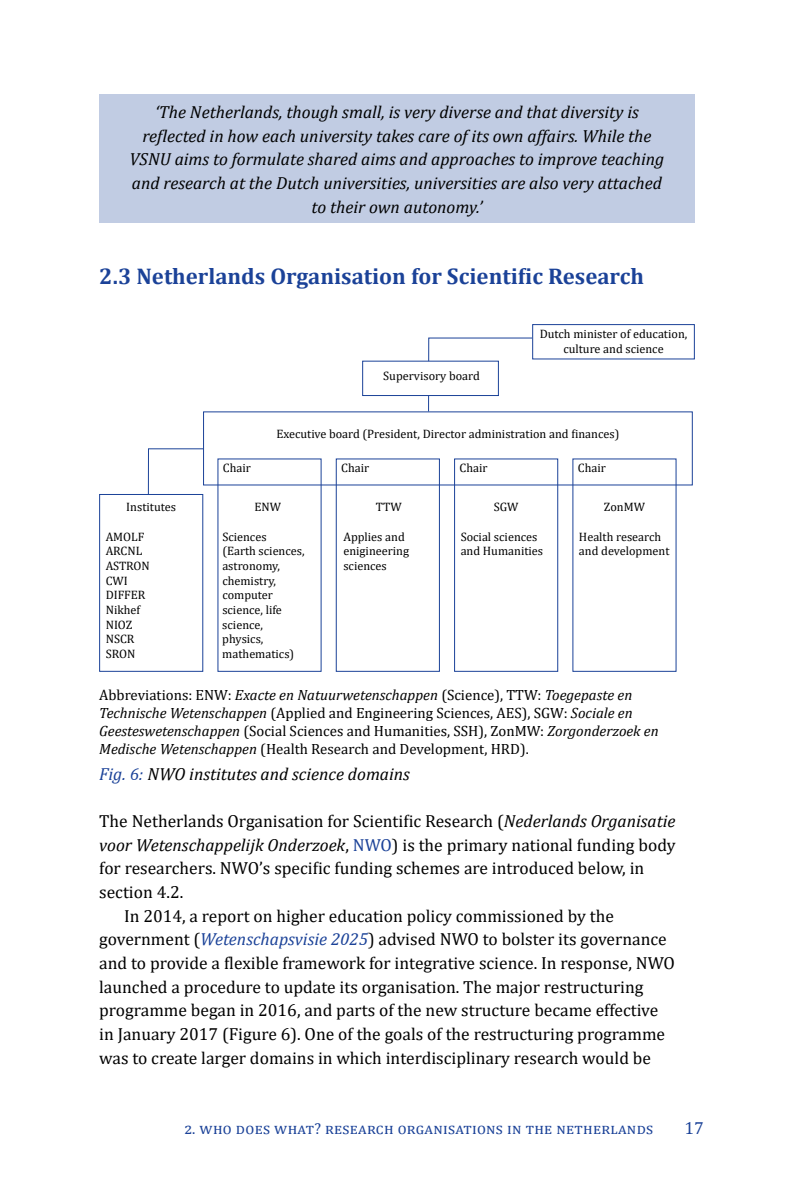
<style>
.page{position:relative;width:794px;height:1191px;background:#fff}
.page>*{position:absolute;margin:0;border:0;box-sizing:border-box;transform-origin:0 0}
.t1{font:700 22.75px "Cambria";color:#1b4298}
.t2{font:17.5px "Cambria";color:#000}
.t3{font:italic 17.5px/23.6px "Cambria";color:#000;text-align:center}
.t4{font:17.5px "Cambria";color:#1b4298}
.t5{font:15.75px "Cambria";letter-spacing:.02em;color:#1b4298}
.t6{font:14.88px/17.8px "Cambria";color:#000}
.t7{font:12.25px/14.7px "Cambria";color:#000}
.s1{font-style:italic}
.s2{color:#1b4298}
.s3{font-style:italic;color:#1b4298}
</style>
<div class="page">
<div style="left:99px;top:95px;width:595px;height:128px;background:#c1cce3"></div>
<svg style="left:428px;top:337px;width:105px;height:74px"></svg>
<div style="left:362px;top:361px;width:137px;height:35px;background:#fff;border:1px solid #1b4298"></div>
<div style="left:532px;top:324px;width:162px;height:35px;background:#fff;border:1px solid #1b4298"></div>
<div style="left:336px;top:458px;width:104px;height:213px;border:1px solid #1b4298"></div>
<div style="left:454px;top:458px;width:104px;height:213px;border:1px solid #1b4298"></div>
<svg style="left:148px;top:448px;width:56px;height:47px"></svg>
<div style="left:99px;top:494px;width:104px;height:177px;border:1px solid #1b4298"></div>
<p class="t3" style="left:130px;top:100px;width:536px">‘The Netherlands, though small, is very diverse and that diversity is reflected in how each university takes care of its own affairs. While the VSNU aims to formulate shared aims and approaches to improve teaching and research at the Dutch universities, universities are also very attached to their own autonomy.’</p>
<h1 class="t1" style="left:99px;top:260px;width:546px">2.3 Netherlands Organisation for Scientific Research</h1>
<p class="t7" style="left:383px;top:369px;width:98px">Supervisory board</p>
<p class="t7" style="left:540px;top:327px;width:149px;text-align:center">Dutch minister of education, culture and science</p>
<p class="t7" style="left:126px;top:500px;width:51px">Institutes</p>
<p class="t7" style="left:106px;top:529px;width:46px">AMOLF<br>ARCNL<br>ASTRON<br>CWI<br>DIFFER<br>Nikhef<br>NIOZ<br>NSCR<br>SRON</p>
<p class="t7" style="left:276px;top:426px;width:344px">Executive board (President, Director administration and finances)</p>
<p class="t7" style="left:223px;top:460px;width:30px">Chair</p>
<p class="t7" style="left:254px;top:500px;width:28px">ENW</p>
<p class="t7" style="left:222px;top:529px;width:84px">Sciences<br>(Earth sciences, astronomy, chemistry, computer science, life science, physics, mathematics)</p>
<p class="t7" style="left:341px;top:460px;width:30px">Chair</p>
<p class="t7" style="left:459px;top:460px;width:30px">Chair</p>
<p class="t7" style="left:578px;top:460px;width:30px">Chair</p>
<p class="t7" style="left:494px;top:500px;width:26px">SGW</p>
<p class="t7" style="left:461px;top:529px;width:84px">Social sciences and Humanities</p>
<p class="t7" style="left:376px;top:500px;width:27px">TTW</p>
<p class="t7" style="left:343px;top:529px;width:67px">Applies and enigineering sciences</p>
<p class="t7" style="left:604px;top:500px;width:43px">ZonMW</p>
<p class="t7" style="left:579px;top:529px;width:92px">Health research and development</p>
<p class="t6" style="left:99px;top:686px;width:561px">Abbreviations: ENW: <span class="s1">Exacte en Natuurwetenschappen</span> (Science), TTW: <span class="s1">Toegepaste en Technische Wetenschappen</span> (Applied and Engineering Sciences, AES), SGW: <span class="s1">Sociale en Geesteswetenschappen</span> (Social Sciences and Humanities, SSH), ZonMW: <span class="s1">Zorgonderzoek en Medische Wetenschappen</span> (Health Research and Development, HRD).</p>
<p class="t3" style="left:99px;top:761px;width:312px"><span class="s2">Fig. 6:</span> NWO institutes and science domains</p>
<p class="t2" style="left:99px;top:811px;width:578px">The Netherlands Organisation for Scientific Research (<span class="s1">Nederlands Organisatie</span></p>
<p class="t2" style="left:99px;top:834px;width:578px"><span class="s1">voor Wetenschappelijk Onderzoek</span>, <span class="s2">NWO</span>) is the primary national funding body</p>
<p class="t2" style="left:99px;top:858px;width:546px">for researchers. NWO’s specific funding schemes are introduced below, in</p>
<p class="t2" style="left:99px;top:881px;width:86px">section 4.2.</p>
<p class="t2" style="left:124px;top:905px;width:491px">In 2014, a report on higher education policy commissioned by the</p>
<p class="t2" style="left:99px;top:929px;width:569px">government (<span class="s3">Wetenschapsvisie 2025</span>) advised NWO to bolster its governance</p>
<p class="t2" style="left:99px;top:952px;width:577px">and to provide a flexible framework for integrative science. In response, NWO</p>
<p class="t2" style="left:99px;top:976px;width:546px">launched a procedure to update its organisation. The major restructuring</p>
<p class="t2" style="left:99px;top:1000px;width:560px">programme began in 2016, and parts of the new structure became effective</p>
<p class="t2" style="left:99px;top:1023px;width:567px">in January 2017 (Figure 6). One of the goals of the restructuring programme</p>
<p class="t2" style="left:99px;top:1047px;width:553px">was to create larger domains in which interdisciplinary research would be</p>
<p class="t5" style="left:185px;top:1119px;width:470px">2. who does what? research organisations in the netherlands</p>
<p class="t4" style="left:684px;top:1118px;width:21px">17</p>
</div>
